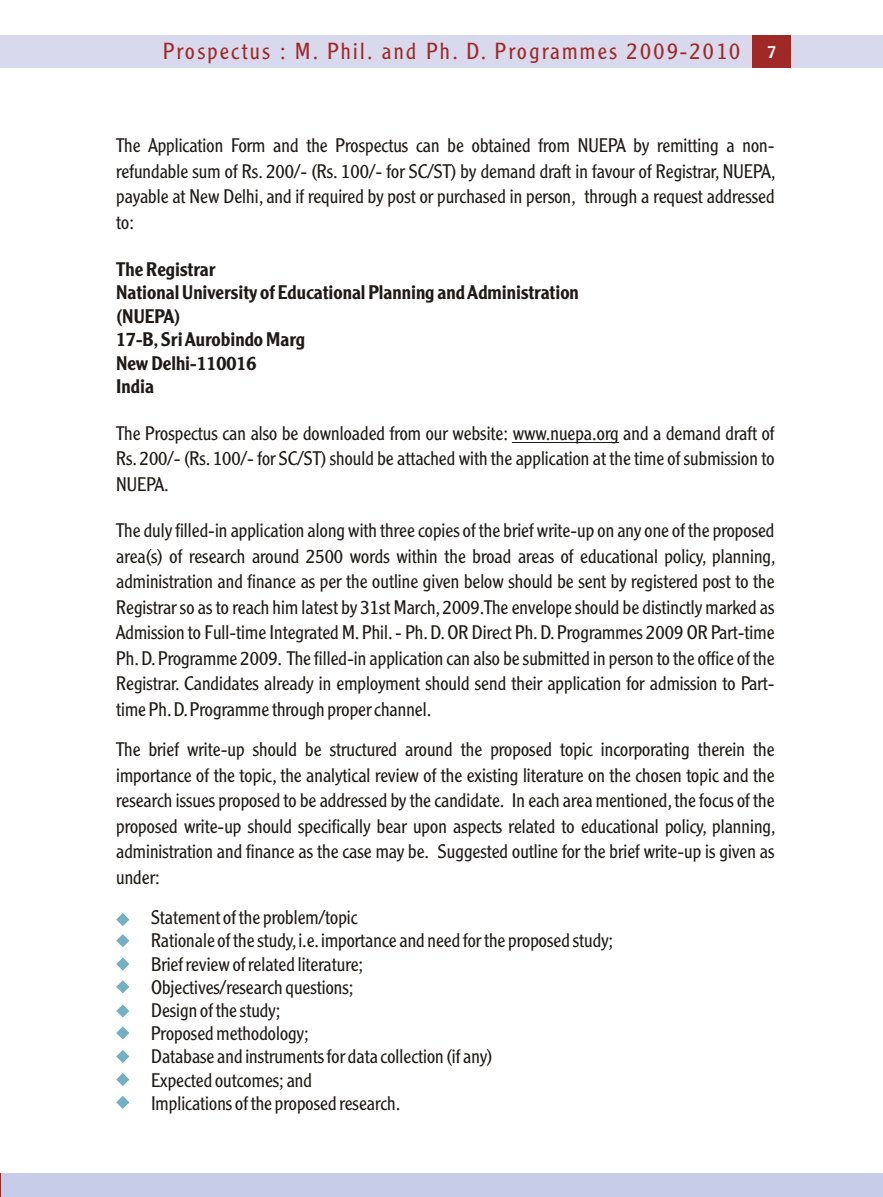
<style>
.page{position:relative;width:883px;height:1197px;background:#fff}
.page>*{position:absolute;margin:0;border:0;box-sizing:border-box;transform-origin:0 0}
.t1{font:300 22.75px "Clearface Gothic LH";letter-spacing:.1em;color:#9e2926}
.t2{font:300 19.25px/25.6px "Clearface Gothic LH";color:#1f1a17;text-align:justify}
.t3{font:500 19.25px/23.6px "Clearface Gothic LH";color:#1f1a17}
.s1{font-weight:400;font-size:17.5px;color:#fff}
</style>
<div class="page">
<hr style="left:0;top:1173px;width:2px;height:24px;background:#9e2926">
<hr style="left:0;top:35px;width:2px;height:33px;background:#d9d9ed">
<div style="left:2px;top:1173px;width:880px;height:24px;background:#c7cce8"></div>
<div style="left:2px;top:35px;width:880px;height:33px;background:#d9d9ed"></div>
<div style="left:752px;top:35px;width:39px;height:33px;background:#9e2926"></div>
<hr style="left:512px;top:442px;width:106px;height:1px;background:#1f1a17">
<svg style="left:116px;top:913px;width:13px;height:13px"></svg>
<svg style="left:116px;top:934px;width:13px;height:13px"></svg>
<svg style="left:116px;top:957px;width:13px;height:13px"></svg>
<svg style="left:116px;top:980px;width:13px;height:13px"></svg>
<svg style="left:116px;top:1004px;width:13px;height:13px"></svg>
<svg style="left:116px;top:1026px;width:13px;height:13px"></svg>
<svg style="left:116px;top:1050px;width:13px;height:13px"></svg>
<svg style="left:116px;top:1073px;width:13px;height:13px"></svg>
<svg style="left:116px;top:1096px;width:13px;height:13px"></svg>
<p class="t1" style="left:163px;top:42px;width:614px">Prospect us : M. Phil. and Ph. D. Programmes 2009-2010 <span class="s1">7</span></p>
<p class="t2" style="left:116px;top:134px;width:660px">The Application Form and the Prospectus can be obtained from NUEPA by remitting a non&shy;refundable sum of Rs. 200/- (Rs. 100/- for SC/ST) by demand draft in favour of Registrar, NUEPA, payable at New Delhi, and if required by post or purchased in person, through a request addressed to:</p>
<p class="t3" style="left:116px;top:259px;width:464px">The Registrar<br>National University of Educational Planning and Administration (NUEPA)<br>17-B, Sri Aurobindo Marg<br>New Delhi-110016<br>India</p>
<p class="t2" style="left:116px;top:422px;width:660px">The Prospectus can also be downloaded from our website: www.nuepa.org and a demand draft of Rs. 200/- (Rs. 100/- for SC/ST) should be attached with the application at the time of submission to NUEPA.</p>
<p class="t2" style="left:116px;top:520px;width:660px">The duly filled-in application along with three copies of the brief write-up on any one of the proposed area(s) of research around 2500 words within the broad areas of educational policy, planning, administration and finance as per the outline given below should be sent by registered post to the Registrar so as to reach him latest by 31st March, 2009.The envelope should be distinctly marked as Admission to Full-time Integrated M. Phil. - Ph. D. OR Direct Ph. D. Programmes 2009 OR Part-time Ph. D. Programme 2009. The filled-in application can also be submitted in person to the office of the Registrar. Candidates already in employment should send their application for admission to Part&shy;time Ph. D. Programme through proper channel.</p>
<p class="t2" style="left:116px;top:739px;width:660px">The brief write-up should be structured around the proposed topic incorporating therein the importance of the topic, the analytical review of the existing literature on the chosen topic and the research issues proposed to be addressed by the candidate. In each area mentioned, the focus of the proposed write-up should specifically bear upon aspects related to educational policy, planning, administration and finance as the case may be. Suggested outline for the brief write-up is given as under:</p>
<p class="t2" style="left:151px;top:908px;width:463px;line-height:23.1px;text-align:left">Statement of the problem/topic<br>Rationale of the study, i.e. importance and need for the proposed study; Brief review of related literature;<br>Objectives/research questions;<br>Design of the study;<br>Proposed methodology;<br>Database and instruments for data collection (if any)<br>Expected outcomes; and<br>Implications of the proposed research.</p>
</div>
